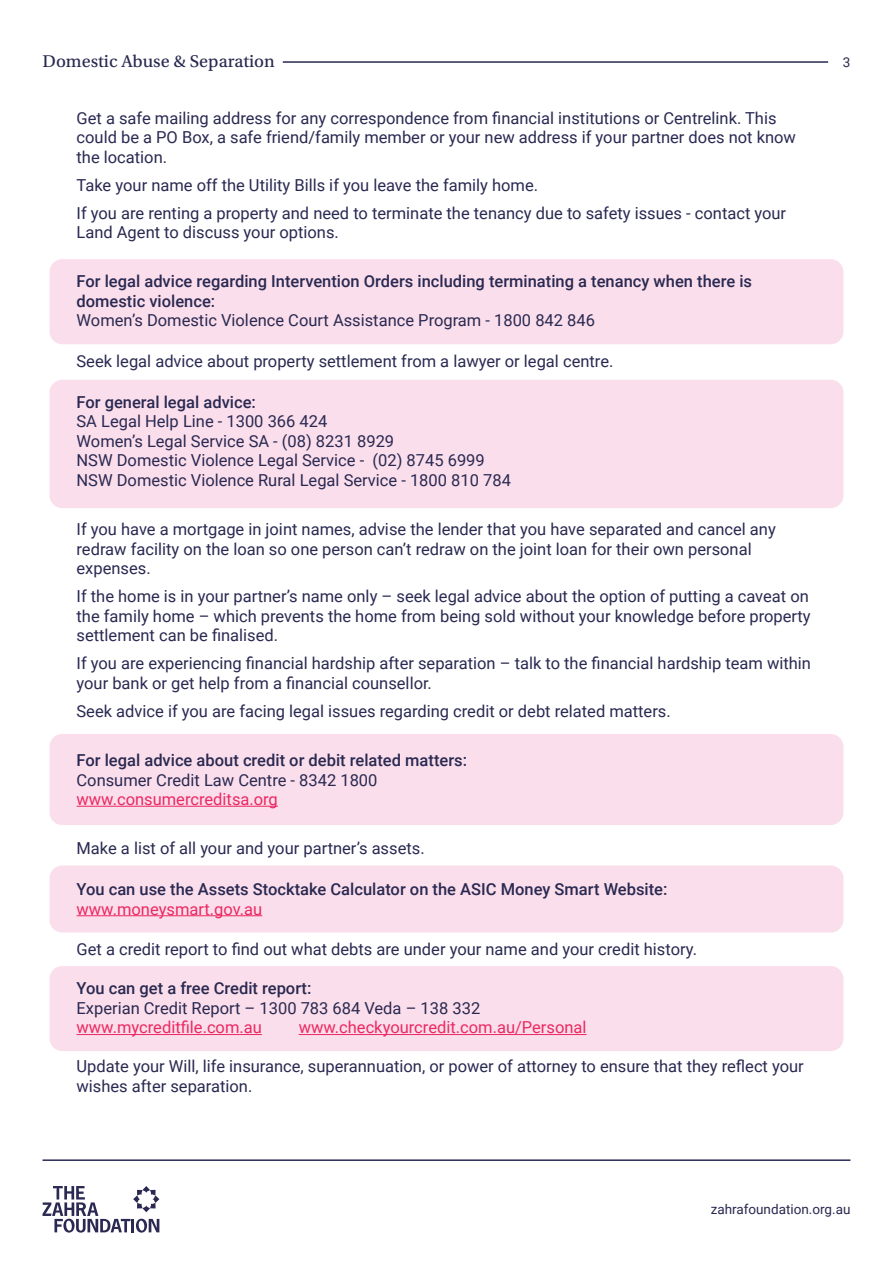
<style>
.page{position:relative;width:893px;height:1263px;background:#fff}
.page>*{position:absolute;margin:0;border:0;box-sizing:border-box;transform-origin:0 0}
.t1{font:18px "Utopia Std Capt";color:#292951}
.t2{font:16.5px/19.5px "Roboto";color:#292952}
.t3{font:500 16.5px/19.5px "Roboto";color:#292952}
.t4{font:16.5px/19.5px "Roboto";color:#292951}
.t5{font:16.5px "Roboto";color:#eb2862}
.t6{font:500 16.5px "Roboto";color:#292951}
.t7{font:13.5px "Roboto";color:#292951}
</style>
<div class="page">
<hr style="left:283px;top:61px;width:545px;height:2px;background:#292951">
<hr style="left:43px;top:1159px;width:807px;height:2px;background:#292951">
<svg style="left:43px;top:1186px;width:116px;height:46px"></svg>
<div style="left:50px;top:966px;width:793px;height:85px;background:#fbdeeb;border-radius:13px"></div>
<div style="left:50px;top:865px;width:793px;height:67px;background:#fbdeeb;border-radius:13px"></div>
<div style="left:50px;top:380px;width:793px;height:128px;background:#fbdeeb;border-radius:13px"></div>
<div style="left:50px;top:734px;width:793px;height:91px;background:#fbdeeb;border-radius:13px"></div>
<div style="left:50px;top:259px;width:793px;height:85px;background:#fbdeeb;border-radius:13px"></div>
<hr style="left:77px;top:806px;width:201px;height:1px;background:#eb2862">
<hr style="left:77px;top:915px;width:185px;height:1px;background:#eb2862">
<hr style="left:77px;top:1034px;width:185px;height:1px;background:#eb2862">
<hr style="left:299px;top:1034px;width:287px;height:1px;background:#eb2862">
<p class="t1" style="left:43px;top:51px;width:234px">Domestic Abuse &amp; Separation</p>
<p class="t7" style="left:843px;top:53px;width:9px">3</p>
<p class="t2" style="left:77px;top:107px;width:721px">Get a safe mailing address for any correspondence from financial institutions or Centrelink. This could be a PO Box, a safe friend/family member or your new address if your partner does not know the location.</p>
<p class="t2" style="left:77px;top:170px;width:711px;line-height:28px">Take your name off the Utility Bills if you leave the family home.<br>If you are renting a property and need to terminate the tenancy due to safety issues - contact your</p>
<p class="t2" style="left:77px;top:222px;width:264px">Land Agent to discuss your options.</p>
<p class="t3" style="left:77px;top:271px;width:677px">For legal advice regarding Intervention Orders including terminating a tenancy when there is domestic violence:</p>
<p class="t2" style="left:77px;top:310px;width:520px">Women’s Domestic Violence Court Assistance Program - 1800 842 846</p>
<p class="t2" style="left:77px;top:351px;width:538px">Seek legal advice about property settlement from a lawyer or legal centre.</p>
<p class="t3" style="left:77px;top:392px;width:181px">For general legal advice:</p>
<p class="t2" style="left:77px;top:411px;width:436px">SA Legal Help Line - 1300 366 424<br>Women’s Legal Service SA - (08) 8231 8929<br>NSW Domestic Violence Legal Service - (02) 8745 6999<br>NSW Domestic Violence Rural Legal Service - 1800 810 784</p>
<p class="t2" style="left:77px;top:519px;width:701px">If you have a mortgage in joint names, advise the lender that you have separated and cancel any redraw facility on the loan so one person can’t redraw on the joint loan for their own personal expenses.</p>
<p class="t2" style="left:77px;top:586px;width:736px;text-align:justify">If the home is in your partner’s name only – seek legal advice about the option of putting a caveat on the family home – which prevents the home from being sold without your knowledge before property settlement can be finalised.</p>
<p class="t2" style="left:77px;top:653px;width:736px">If you are experiencing financial hardship after separation – talk to the financial hardship team within your bank or get help from a financial counsellor.</p>
<p class="t2" style="left:77px;top:700px;width:596px">Seek advice if you are facing legal issues regarding credit or debt related matters.</p>
<p class="t3" style="left:77px;top:750px;width:392px">For legal advice about credit or debit related matters:</p>
<p class="t2" style="left:77px;top:769px;width:302px">Consumer Credit Law Centre - 8342 1800</p>
<p class="t5" style="left:77px;top:788px;width:203px">www.consumercreditsa.org</p>
<p class="t2" style="left:77px;top:838px;width:350px">Make a list of all your and your partner’s assets.</p>
<p class="t3" style="left:77px;top:879px;width:592px">You can use the Assets Stocktake Calculator on the ASIC Money Smart Website:</p>
<p class="t5" style="left:77px;top:897px;width:187px">www.moneysmart.gov.au</p>
<p class="t4" style="left:77px;top:939px;width:622px">Get a credit report to find out what debts are under your name and your credit history.</p>
<p class="t6" style="left:77px;top:977px;width:236px">You can get a free Credit report:</p>
<p class="t4" style="left:77px;top:998px;width:405px">Experian Credit Report – 1300 783 684 Veda – 138 332</p>
<p class="t5" style="left:77px;top:1016px;width:187px">www.mycreditfile.com.au</p>
<p class="t5" style="left:299px;top:1016px;width:289px">www.checkyourcredit.com.au/Personal</p>
<p class="t4" style="left:77px;top:1056px;width:729px">Update your Will, life insurance, superannuation, or power of attorney to ensure that they reflect your wishes after separation.</p>
<p class="t7" style="left:711px;top:1200px;width:141px">zahrafoundation.org.au</p>
</div>
